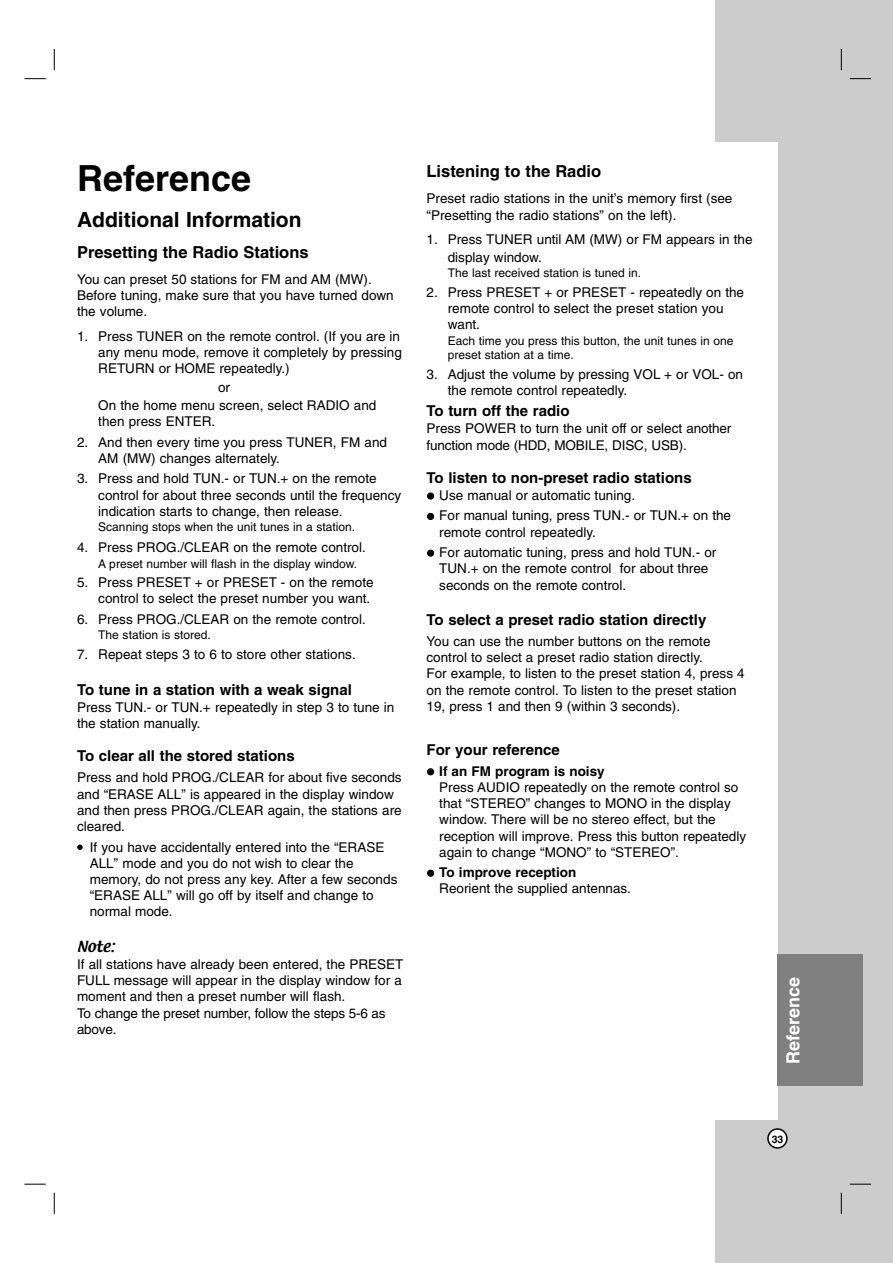
<style>
.page{position:relative;width:893px;height:1263px;background:#fff}
.page>*{position:absolute;margin:0;border:0;box-sizing:border-box;transform-origin:0 0}
.t1{font:700 36px "Helvetica";color:#000}
.t2{font:700 21px "Helvetica";color:#000}
.t3{font:700 18px "Helvetica";color:#fff}
.t4{font:700 16.5px "Helvetica";color:#000}
.t5{font:700 15px "Helvetica";color:#000}
.t6{font:13.5px/16.2px "Helvetica";color:#000}
.t7{font:700 13.5px "Helvetica";color:#000}
.t8{font:13.5px "Textile";color:#000}
.t9{font:12px/14.4px "Helvetica";color:#000}
.t10{font:700 10.5px "Helvetica";color:#000}
</style>
<div class="page">
<div style="left:715px;top:0;width:177px;height:1263px;background:#ccc"></div>
<div style="left:640px;top:142px;width:137px;height:978px;background:#fff"></div>
<svg style="left:767px;top:1128px;width:20px;height:21px"></svg>
<div style="left:777px;top:955px;width:85px;height:131px;background:#808080"></div>
<svg style="left:54px;top:49px;width:1px;height:21px"></svg>
<svg style="left:840px;top:49px;width:1px;height:21px"></svg>
<svg style="left:54px;top:1193px;width:1px;height:21px"></svg>
<svg style="left:840px;top:1193px;width:1px;height:21px"></svg>
<svg style="left:24px;top:78px;width:22px;height:1px"></svg>
<svg style="left:849px;top:78px;width:22px;height:1px"></svg>
<svg style="left:24px;top:1184px;width:22px;height:1px"></svg>
<svg style="left:849px;top:1184px;width:22px;height:1px"></svg>
<h1 class="t1" style="left:77px;top:166px;width:176px">Reference</h1>
<h2 class="t2" style="left:77px;top:212px;width:226px">Additional Information</h2>
<p class="t4" style="left:77px;top:246px;width:233px">Presetting the Radio Stations</p>
<p class="t6" style="left:77px;top:272px;width:318px">You can preset 50 stations for FM and AM (MW).<br>Before tuning, make sure that you have turned down the volume.</p>
<p class="t6" style="left:98px;top:329px;width:305px;text-indent:-21px">1. Press TUNER on the remote control. (If you are in any menu mode, remove it completely by pressing<br>RETURN or HOME repeatedly.)</p>
<p class="t6" style="left:98px;top:379px;width:279px;line-height:18.3px;text-indent:120px">or<br>On the home menu screen, select RADIO and</p>
<p class="t6" style="left:98px;top:415px;width:119px">then press ENTER.</p>
<p class="t6" style="left:98px;top:435px;width:290px;text-indent:-21px">2. And then every time you press TUNER, FM and<br>AM (MW) changes alternately.</p>
<p class="t6" style="left:98px;top:472px;width:304px;text-indent:-21px">3. Press and hold TUN.- or TUN.+ on the remote control for about three seconds until the frequency indication starts to change, then release.</p>
<p class="t9" style="left:98px;top:521px;width:258px">Scanning stops when the unit tunes in a station.</p>
<p class="t6" style="left:77px;top:540px;width:290px">4. Press PROG./CLEAR on the remote control.</p>
<p class="t9" style="left:98px;top:557px;width:260px">A preset number will flash in the display window.</p>
<p class="t6" style="left:77px;top:576px;width:298px;text-align:right">5. Press PRESET + or PRESET - on the remote control to select the preset number you want.</p>
<p class="t6" style="left:77px;top:612px;width:290px">6. Press PROG./CLEAR on the remote control.</p>
<p class="t9" style="left:98px;top:629px;width:114px">The station is stored.</p>
<p class="t6" style="left:77px;top:647px;width:280px">7. Repeat steps 3 to 6 to store other stations.</p>
<p class="t5" style="left:77px;top:684px;width:276px">To tune in a station with a weak signal</p>
<p class="t6" style="left:77px;top:700px;width:319px">Press TUN.- or TUN.+ repeatedly in step 3 to tune in the station manually.</p>
<p class="t5" style="left:77px;top:751px;width:219px">To clear all the stored stations</p>
<p class="t6" style="left:77px;top:771px;width:326px">Press and hold PROG./CLEAR for about five seconds and “ERASE ALL” is appeared in the display window and then press PROG./CLEAR again, the stations are cleared.</p>
<p class="t6" style="left:90px;top:840px;width:309px">If you have accidentally entered into the “ERASE ALL” mode and you do not wish to clear the memory, do not press any key. After a few seconds “ERASE ALL” will go off by itself and change to normal mode.</p>
<p class="t8" style="left:77px;top:939px;width:39px">Note:</p>
<p class="t6" style="left:77px;top:957px;width:328px">If all stations have already been entered, the PRESET FULL message will appear in the display window for a moment and then a preset number will flash.<br>To change the preset number, follow the steps 5-6 as above.</p>
<p class="t4" style="left:426px;top:165px;width:176px">Listening to the Radio</p>
<p class="t6" style="left:426px;top:192px;width:307px">Preset radio stations in the unit’s memory first (see “Presetting the radio stations” on the left).</p>
<p class="t6" style="left:448px;top:232px;width:306px;line-height:17.2px;text-indent:-21px">1. Press TUNER until AM (MW) or FM appears in the display window.</p>
<p class="t9" style="left:448px;top:267px;width:195px">The last received station is tuned in.</p>
<p class="t6" style="left:448px;top:286px;width:298px;text-indent:-21px">2. Press PRESET + or PRESET - repeatedly on the remote control to select the preset station you want.</p>
<p class="t9" style="left:448px;top:334px;width:287px">Each time you press this button, the unit tunes in one preset station at a time.</p>
<p class="t6" style="left:448px;top:367px;width:297px;text-indent:-21px">3. Adjust the volume by pressing VOL + or VOL- on the remote control repeatedly.</p>
<p class="t5" style="left:426px;top:406px;width:144px">To turn off the radio</p>
<p class="t6" style="left:426px;top:422px;width:306px">Press POWER to turn the unit off or select another function mode (HDD, MOBILE, DISC, USB).</p>
<p class="t5" style="left:426px;top:472px;width:267px">To listen to non-preset radio stations</p>
<p class="t6" style="left:439px;top:486px;width:293px;line-height:20.4px">Use manual or automatic tuning.<br>For manual tuning, press TUN.- or TUN.+ on the</p>
<p class="t6" style="left:439px;top:523px;width:278px;line-height:20.4px">remote control repeatedly.<br>For automatic tuning, press and hold TUN.- or</p>
<p class="t6" style="left:439px;top:562px;width:270px">TUN.+ on the remote control for about three seconds on the remote control.</p>
<p class="t5" style="left:426px;top:614px;width:281px">To select a preset radio station directly</p>
<p class="t6" style="left:426px;top:634px;width:320px">You can use the number buttons on the remote control to select a preset radio station directly.<br>For example, to listen to the preset station 4, press 4 on the remote control. To listen to the preset station 19, press 1 and then 9 (within 3 seconds).</p>
<p class="t5" style="left:426px;top:744px;width:135px">For your reference</p>
<p class="t7" style="left:439px;top:766px;width:167px">If an FM program is noisy</p>
<p class="t6" style="left:439px;top:780px;width:308px">Press AUDIO repeatedly on the remote control so that “STEREO” changes to MONO in the display window. There will be no stereo effect, but the reception will improve. Press this button repeatedly again to change “MONO” to “STEREO”.</p>
<p class="t7" style="left:439px;top:867px;width:139px">To improve reception</p>
<p class="t6" style="left:439px;top:882px;width:193px">Reorient the supplied antennas.</p>
<h3 class="t3" style="left:786px;top:1064px;width:89px;rotate:-90deg">Reference</h3>
<p class="t10" style="left:771px;top:1135px;width:13px">33</p>
</div>
